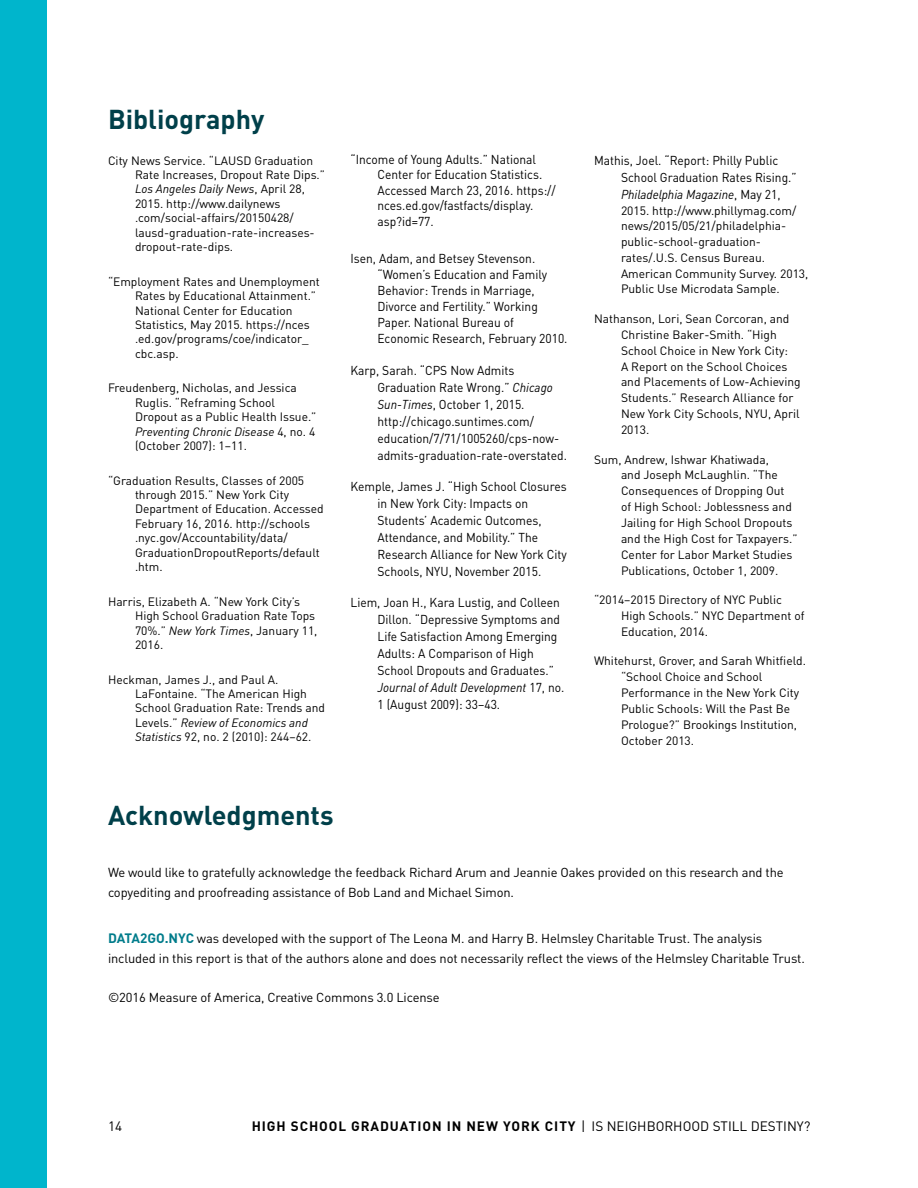
<style>
.page{position:relative;width:918px;height:1188px;background:#fff}
.page>*{position:absolute;margin:0;border:0;box-sizing:border-box;transform-origin:0 0}
.t1{font:700 27px "DINOT";color:#00404a}
.t2{font:700 13.5px "DINOT";letter-spacing:.07em;color:#000}
.t3{font:13.5px "DINOT";color:#000}
.t4{font:12.9px/19.5px "DINOT";letter-spacing:-.01em;color:#000}
.t5{font:12.75px/17px "DINOT";color:#000;scale:.94 1}
.t6{font:12px/14.4px "DINOT";color:#000}
.s1{font-style:italic}
.s2{font-weight:700;font-size:13.5px;color:#007c8b}
.s3{font-weight:400}
</style>
<div class="page">
<div style="left:0;top:0;width:46px;height:1188px;background:#00b5cc"></div>
<h1 class="t1" style="left:108px;top:101px;width:158px">Bibliography</h1>
<p class="t6" style="left:135px;top:153px;width:192px;text-indent:-27px">City News Service. “LAUSD Graduation<br>Rate Increases, Dropout Rate Dips.”<br><span class="s1">Los Angeles Daily News</span>, April 28,<br>2015. http://www.dailynews .com/social-affairs/20150428/ lausd-graduation-rate-increases&shy;dropout-rate-dips.</p>
<p class="t6" style="left:135px;top:274px;width:186px;text-indent:-27px">“Employment Rates and Unemployment<br>Rates by Educational Attainment.”<br>National Center for Education<br>Statistics, May 2015. https://nces .ed.gov/programs/coe/indicator_ cbc.asp.</p>
<p class="t6" style="left:135px;top:380px;width:183px;text-indent:-27px">Freudenberg, Nicholas, and Jessica<br>Ruglis. “Reframing School<br>Dropout as a Public Health Issue.”<br><span class="s1">Preventing Chronic Disease</span> 4, no. 4 (October 2007): 1–11.</p>
<p class="t6" style="left:135px;top:473px;width:190px;text-indent:-27px">“Graduation Results, Classes of 2005 through 2015.” New York City<br>Department of Education. Accessed<br>February 16, 2016. http://schools .nyc.gov/Accountability/data/<br>GraduationDropoutReports/default .htm.</p>
<p class="t6" style="left:135px;top:594px;width:184px;text-indent:-27px">Harris, Elizabeth A. “New York City’s<br>High School Graduation Rate Tops<br>70%.” <span class="s1">New York Times</span>, January 11,<br>2016.</p>
<p class="t6" style="left:135px;top:672px;width:192px;text-indent:-27px">Heckman, James J., and Paul A.<br>LaFontaine. “The American High School Graduation Rate: Trends and Levels.” <span class="s1">Review of Economics and Statistics</span> 92, no. 2 (2010): 244–62.</p>
<p class="t5" style="left:377px;top:151px;width:191px;line-height:15.5px;text-indent:-27px">“Income of Young Adults.” National<br>Center for Education Statistics.<br>Accessed March 23, 2016. https:// nces.ed.gov/fastfacts/display. asp?id=77.</p>
<p class="t5" style="left:377px;top:250px;width:204px;line-height:16px;text-indent:-27px">Isen, Adam, and Betsey Stevenson. “Women’s Education and Family<br>Behavior: Trends in Marriage,<br>Divorce and Fertility.” Working<br>Paper. National Bureau of<br>Economic Research, February 2010.</p>
<p class="t5" style="left:377px;top:361px;width:203px;text-indent:-27px">Karp, Sarah. “CPS Now Admits Graduation Rate Wrong.” <span class="s1">Chicago Sun-Times</span>, October 1, 2015. http://chicago.suntimes.com/ education/7/71/1005260/cps-now&shy;admits-graduation-rate-overstated.</p>
<p class="t5" style="left:377px;top:477px;width:203px;text-indent:-27px">Kemple, James J. “High School Closures in New York City: Impacts on<br>Students’ Academic Outcomes,<br>Attendance, and Mobility.” The<br>Research Alliance for New York City<br>Schools, NYU, November 2015.</p>
<p class="t5" style="left:377px;top:594px;width:200px;text-indent:-27px">Liem, Joan H., Kara Lustig, and Colleen<br>Dillon. “Depressive Symptoms and<br>Life Satisfaction Among Emerging<br>Adults: A Comparison of High<br>School Dropouts and Graduates.”<br><span class="s1">Journal of Adult Development</span> 17, no.<br>1 (August 2009): 33–43.</p>
<p class="t5" style="left:621px;top:151px;width:188px;text-indent:-27px">Mathis, Joel. “Report: Philly Public<br>School Graduation Rates Rising.”<br><span class="s1">Philadelphia Magazine</span>, May 21,</p>
<p class="t6" style="left:621px;top:202px;width:189px;line-height:15.9px">2015. http://www.phillymag.com/ news/2015/05/21/philadelphia&shy;public-school-graduation&shy;rates/.U.S. Census Bureau.<br>American Community Survey. 2013,</p>
<p class="t6" style="left:621px;top:280px;width:160px">Public Use Microdata Sample.</p>
<p class="t6" style="left:621px;top:310px;width:181px;line-height:15.9px;text-indent:-27px">Nathanson, Lori, Sean Corcoran, and<br>Christine Baker-Smith. “High<br>School Choice in New York City:<br>A Report on the School Choices and Placements of Low-Achieving<br>Students.” Research Alliance for<br>New York City Schools, NYU, April<br>2013.</p>
<p class="t6" style="left:621px;top:451px;width:178px;line-height:15.9px;text-indent:-27px">Sum, Andrew, Ishwar Khatiwada,<br>and Joseph McLaughlin. “The<br>Consequences of Dropping Out of High School: Joblessness and<br>Jailing for High School Dropouts and the High Cost for Taxpayers.”<br>Center for Labor Market Studies<br>Publications, October 1, 2009.</p>
<p class="t6" style="left:621px;top:591px;width:185px;line-height:15.9px;text-indent:-27px">“2014–2015 Directory of NYC Public<br>High Schools.” NYC Department of<br>Education, 2014.</p>
<p class="t6" style="left:621px;top:653px;width:187px;line-height:15.9px;text-indent:-27px">Whitehurst, Grover, and Sarah Whitfield. “School Choice and School<br>Performance in the New York City<br>Public Schools: Will the Past Be<br>Prologue?” Brookings Institution,<br>October 2013.</p>
<h1 class="t1" style="left:108px;top:797px;width:227px">Acknowledgments</h1>
<p class="t4" style="left:108px;top:862px;width:677px">We would like to gratefully acknowledge the feedback Richard Arum and Jeannie Oakes provided on this research and the copyediting and proofreading assistance of Bob Land and Michael Simon.</p>
<p class="t4" style="left:108px;top:928px;width:698px"><span class="s2">DATA2GO.NYC</span> was developed with the support of The Leona M. and Harry B. Helmsley Charitable Trust. The analysis included in this report is that of the authors alone and does not necessarily reflect the views of the Helmsley Charitable Trust.</p>
<p class="t4" style="left:108px;top:987px;width:333px">©2016 Measure of America, Creative Commons 3.0 License</p>
<p class="t3" style="left:108px;top:1117px;width:16px">14</p>
<p class="t2" style="left:252px;top:1117px;width:560px">HIGH SCHOOL GRADUATION IN NEW YORK CITY <span class="s3">| IS NEIGHBORHOOD STILL DESTINY?</span></p>
</div>
